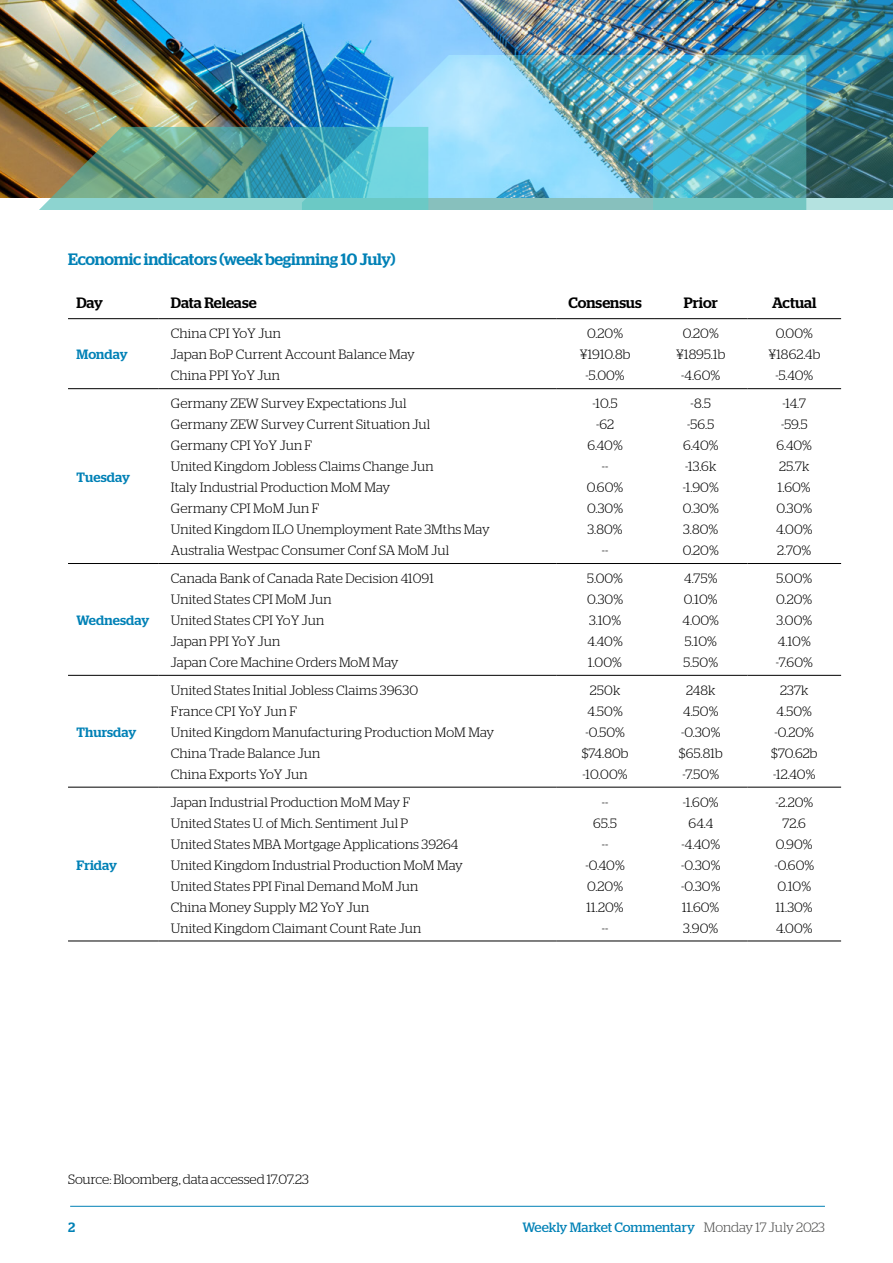
<style>
.page{position:relative;width:893px;height:1263px;background:#fff}
.page>*{position:absolute;margin:0;border:0;box-sizing:border-box;transform-origin:0 0}
.t1{font:500 16.5px "Stag";letter-spacing:-.015em;color:#0081b6}
.t2{font:500 15px "Stag";color:#000}
.t3{font:300 13.5px/21px "Stag";letter-spacing:.01em;color:#000;text-align:center}
.t4{font:13.5px "Stag";color:#0081b6}
.t5{font:500 13.5px "Stag";letter-spacing:.01em;color:#0081b6}
.s1{font-weight:300;color:#4a4a49}
</style>
<div class="page">
<hr style="left:70px;top:1206px;width:755px;height:1px;background:#0081b6">
<img style="left:0;top:0;width:653px;height:127px">
<svg style="left:0;top:127px;width:302px;height:82px;background:#6e9783"></svg>
<img style="left:653px;top:0;width:240px;height:209px">
<img style="left:302px;top:55px;width:504px;height:154px">
<hr style="left:68px;top:318px;width:90px;height:1px;background:#000">
<hr style="left:158px;top:318px;width:398px;height:1px;background:#000">
<hr style="left:556px;top:318px;width:98px;height:1px;background:#000">
<hr style="left:654px;top:318px;width:93px;height:1px;background:#000">
<hr style="left:747px;top:318px;width:94px;height:1px;background:#000">
<hr style="left:68px;top:388px;width:90px;height:1px;background:#000">
<hr style="left:158px;top:388px;width:398px;height:1px;background:#000">
<hr style="left:556px;top:388px;width:98px;height:1px;background:#000">
<hr style="left:654px;top:388px;width:93px;height:1px;background:#000">
<hr style="left:747px;top:388px;width:94px;height:1px;background:#000">
<hr style="left:68px;top:563px;width:90px;height:1px;background:#000">
<hr style="left:158px;top:563px;width:398px;height:1px;background:#000">
<hr style="left:556px;top:563px;width:98px;height:1px;background:#000">
<hr style="left:654px;top:563px;width:93px;height:1px;background:#000">
<hr style="left:747px;top:563px;width:94px;height:1px;background:#000">
<hr style="left:68px;top:675px;width:90px;height:1px;background:#000">
<hr style="left:158px;top:675px;width:398px;height:1px;background:#000">
<hr style="left:556px;top:675px;width:98px;height:1px;background:#000">
<hr style="left:654px;top:675px;width:93px;height:1px;background:#000">
<hr style="left:747px;top:675px;width:94px;height:1px;background:#000">
<hr style="left:68px;top:787px;width:90px;height:1px;background:#000">
<hr style="left:158px;top:787px;width:398px;height:1px;background:#000">
<hr style="left:556px;top:787px;width:98px;height:1px;background:#000">
<hr style="left:654px;top:787px;width:93px;height:1px;background:#000">
<hr style="left:747px;top:787px;width:94px;height:1px;background:#000">
<hr style="left:68px;top:941px;width:90px;height:1px;background:#000">
<hr style="left:158px;top:941px;width:398px;height:1px;background:#000">
<hr style="left:556px;top:941px;width:98px;height:1px;background:#000">
<hr style="left:654px;top:941px;width:93px;height:1px;background:#000">
<hr style="left:747px;top:941px;width:94px;height:1px;background:#000">
<p class="t1" style="left:68px;top:250px;width:329px">Economic indicators (week beginning 10 July)</p>
<p class="t2" style="left:77px;top:293px;width:28px">Day</p>
<p class="t2" style="left:171px;top:293px;width:87px">Data Release</p>
<p class="t2" style="left:569px;top:293px;width:75px">Consensus</p>
<p class="t2" style="left:684px;top:293px;width:36px">Prior</p>
<p class="t2" style="left:772px;top:293px;width:46px">Actual</p>
<p class="t5" style="left:77px;top:346px;width:53px">Monday</p>
<p class="t3" style="left:171px;top:323px;width:246px;text-align:left">China CPI YoY Jun<br>Japan BoP Current Account Balance May<br>China PPI YoY Jun</p>
<p class="t3" style="left:580px;top:323px;width:52px">0.20% ¥1910.8b -5.00%</p>
<p class="t3" style="left:676px;top:323px;width:51px">0.20% ¥1895.1b -4.60%</p>
<p class="t3" style="left:768px;top:323px;width:53px">0.00% ¥1862.4b -5.40%</p>
<p class="t5" style="left:77px;top:469px;width:55px">Tuesday</p>
<p class="t5" style="left:77px;top:612px;width:74px">Wednesday</p>
<p class="t5" style="left:77px;top:724px;width:61px">Thursday</p>
<p class="t5" style="left:77px;top:857px;width:42px">Friday</p>
<p class="t3" style="left:171px;top:393px;width:321px;text-align:left">Germany ZEW Survey Expectations Jul<br>Germany ZEW Survey Current Situation Jul Germany CPI YoY Jun F<br>United Kingdom Jobless Claims Change Jun<br>Italy Industrial Production MoM May<br>Germany CPI MoM Jun F<br>United Kingdom ILO Unemployment Rate 3Mths May Australia Westpac Consumer Conf SA MoM Jul</p>
<p class="t3" style="left:587px;top:393px;width:38px">-10.5 -62<br>6.40% --<br>0.60%<br>0.30%<br>3.80% --</p>
<p class="t3" style="left:683px;top:393px;width:38px">-8.5 -56.5<br>6.40% -13.6k -1.90%<br>0.30%<br>3.80%<br>0.20%</p>
<p class="t3" style="left:776px;top:393px;width:38px">-14.7 -59.5<br>6.40%<br>25.7k<br>1.60%<br>0.30%<br>4.00%<br>2.70%</p>
<p class="t3" style="left:171px;top:568px;width:264px;text-align:left">Canada Bank of Canada Rate Decision 41091<br>United States CPI MoM Jun<br>United States CPI YoY Jun<br>Japan PPI YoY Jun<br>Japan Core Machine Orders MoM May</p>
<p class="t3" style="left:587px;top:568px;width:38px;text-align:left">5.00%<br>0.30%<br>3.10%<br>4.40%<br>1.00%</p>
<p class="t3" style="left:682px;top:568px;width:38px;text-align:left">4.75%<br>0.10%<br>4.00%<br>5.10%<br>5.50%</p>
<p class="t3" style="left:776px;top:568px;width:39px;text-align:left">5.00%<br>0.20%<br>3.00%<br>4.10% -7.60%</p>
<p class="t3" style="left:171px;top:679px;width:325px;text-align:left">United States Initial Jobless Claims 39630<br>France CPI YoY Jun F<br>United Kingdom Manufacturing Production MoM May<br>China Trade Balance Jun<br>China Exports YoY Jun</p>
<p class="t3" style="left:582px;top:679px;width:48px">250k<br>4.50% -0.50% $74.80b -10.00%</p>
<p class="t3" style="left:679px;top:680px;width:45px">248k<br>4.50% -0.30% $65.81b -7.50%</p>
<p class="t3" style="left:771px;top:680px;width:48px">237k<br>4.50% -0.20% $70.62b -12.40%</p>
<p class="t3" style="left:171px;top:791px;width:294px;text-align:left">Japan Industrial Production MoM May F<br>United States U. of Mich. Sentiment Jul P<br>United States MBA Mortgage Applications 39264<br>United Kingdom Industrial Production MoM May United States PPI Final Demand MoM Jun<br>China Money Supply M2 YoY Jun<br>United Kingdom Claimant Count Rate Jun</p>
<p class="t3" style="left:585px;top:791px;width:41px">--<br>65.5<br>-- -0.40%<br>0.20%<br>11.20% --</p>
<p class="t3" style="left:681px;top:791px;width:41px">-1.60%<br>64.4 -4.40% -0.30% -0.30%<br>11.60%<br>3.90%</p>
<p class="t3" style="left:774px;top:791px;width:41px">-2.20%<br>72.6<br>0.90% -0.60%<br>0.10%<br>11.30%<br>4.00%</p>
<p class="t3" style="left:68px;top:1168px;width:242px">Source: Bloomberg, data accessed 17.07.23</p>
<p class="t5" style="left:68px;top:1219px;width:9px">2</p>
<p class="t4" style="left:522px;top:1219px;width:304px">Weekly Market Commentary <span class="s1">Monday 17 July 2023</span></p>
</div>
